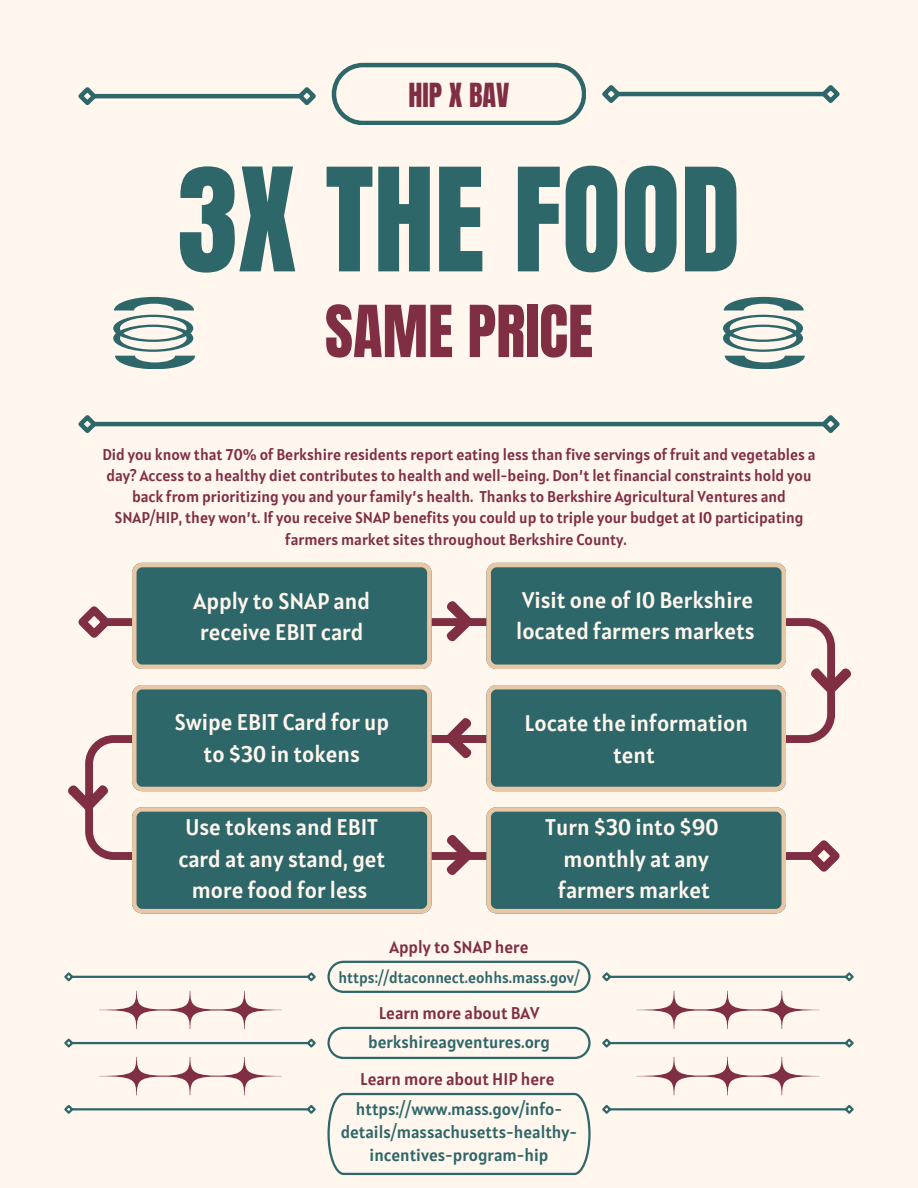
<style>
.page{position:relative;width:918px;height:1188px;background:#fff6ed}
.page>*{position:absolute;margin:0;border:0;box-sizing:border-box;transform-origin:0 0}
.t1{font:121.95px "Anton";color:#2d6769}
.t2{font:60.9px "Anton";color:#7f2e44}
.t3{font:28.2px "Anton";color:#7f2e44}
.t4{font:22.5px/31.5px "Alatsi";color:#fff6ed;text-align:center}
.t5{font:16.95px/23.2px "Alatsi";color:#2d6769;text-align:center}
.t6{font:16.95px "Alatsi";color:#7f2e44}
.t7{font:15.45px/21.1px "Alatsi";color:#7f2e44;text-align:center}
.t8{font:15.45px "Alatsi";color:#2d6769}
</style>
<div class="page">
<svg style="left:113px;top:297px;width:82px;height:72px"></svg>
<svg style="left:723px;top:297px;width:82px;height:72px"></svg>
<hr style="left:617px;top:92px;width:208px;height:4px;background:#2d6769">
<svg style="left:602px;top:85px;width:22px;height:18px"></svg>
<svg style="left:818px;top:85px;width:22px;height:18px"></svg>
<hr style="left:93px;top:94px;width:208px;height:4px;background:#2d6769">
<svg style="left:78px;top:87px;width:23px;height:19px"></svg>
<svg style="left:294px;top:87px;width:22px;height:18px"></svg>
<svg style="left:332px;top:63px;width:254px;height:62px"></svg>
<hr style="left:93px;top:422px;width:732px;height:4px;background:#2d6769">
<svg style="left:78px;top:415px;width:23px;height:18px"></svg>
<svg style="left:818px;top:415px;width:22px;height:18px"></svg>
<svg style="left:117px;top:618px;width:718px;height:120px"></svg>
<svg style="left:78px;top:606px;width:39px;height:32px"></svg>
<svg style="left:85px;top:731px;width:737px;height:129px"></svg>
<svg style="left:801px;top:833px;width:39px;height:39px"></svg>
<svg style="left:132px;top:563px;width:299px;height:106px;background:#41716f"></svg>
<svg style="left:486px;top:563px;width:300px;height:106px;background:#41716f"></svg>
<svg style="left:132px;top:685px;width:299px;height:106px;background:#41716f"></svg>
<svg style="left:486px;top:685px;width:300px;height:106px;background:#41716f"></svg>
<svg style="left:132px;top:807px;width:299px;height:106px;background:#41716f"></svg>
<svg style="left:486px;top:807px;width:300px;height:106px;background:#41716f"></svg>
<svg style="left:444px;top:601px;width:30px;height:43px"></svg>
<svg style="left:444px;top:715px;width:30px;height:45px"></svg>
<svg style="left:444px;top:832px;width:30px;height:43px"></svg>
<svg style="left:809px;top:665px;width:42px;height:31px"></svg>
<svg style="left:68px;top:782px;width:42px;height:31px"></svg>
<svg style="left:327px;top:961px;width:264px;height:32px"></svg>
<svg style="left:327px;top:1027px;width:264px;height:32px"></svg>
<svg style="left:327px;top:1093px;width:264px;height:82px"></svg>
<hr style="left:610px;top:976px;width:236px;height:2px;background:#2d6769">
<svg style="left:602px;top:972px;width:11px;height:10px"></svg>
<svg style="left:843px;top:972px;width:11px;height:10px"></svg>
<hr style="left:610px;top:1042px;width:236px;height:2px;background:#2d6769">
<svg style="left:602px;top:1038px;width:11px;height:10px"></svg>
<svg style="left:843px;top:1038px;width:11px;height:10px"></svg>
<hr style="left:610px;top:1108px;width:236px;height:2px;background:#2d6769">
<svg style="left:602px;top:1104px;width:11px;height:10px"></svg>
<svg style="left:843px;top:1104px;width:11px;height:10px"></svg>
<hr style="left:72px;top:976px;width:236px;height:2px;background:#2d6769">
<svg style="left:64px;top:972px;width:11px;height:10px"></svg>
<svg style="left:305px;top:972px;width:11px;height:10px"></svg>
<hr style="left:72px;top:1042px;width:236px;height:2px;background:#2d6769">
<svg style="left:64px;top:1038px;width:11px;height:10px"></svg>
<svg style="left:305px;top:1038px;width:11px;height:10px"></svg>
<hr style="left:72px;top:1108px;width:236px;height:2px;background:#2d6769">
<svg style="left:64px;top:1105px;width:11px;height:9px"></svg>
<svg style="left:305px;top:1104px;width:11px;height:10px"></svg>
<svg style="left:99px;top:991px;width:183px;height:38px"></svg>
<svg style="left:99px;top:1057px;width:183px;height:38px"></svg>
<svg style="left:637px;top:991px;width:182px;height:38px"></svg>
<svg style="left:637px;top:1057px;width:182px;height:38px"></svg>
<p class="t3" style="left:408px;top:75px;width:103px">HIP X BAV</p>
<p class="t1" style="left:178px;top:133px;width:564px">3X THE FOOD</p>
<p class="t2" style="left:325px;top:288px;width:270px">SAME PRICE</p>
<p class="t7" style="left:102px;top:444px;width:715px">Did you know that 70% of Berkshire residents report eating less than five servings of fruit and vegetables a day? Access to a healthy diet contributes to health and well-being. Don’t let financial constraints hold you back from prioritizing you and your family’s health. Thanks to Berkshire Agricultural Ventures and SNAP/HIP, they won’t. If you receive SNAP benefits you could up to triple your budget at 10 participating farmers market sites throughout Berkshire County.</p>
<p class="t4" style="left:194px;top:585px;width:178px;text-align:left">Apply to SNAP and receive EBIT card</p>
<p class="t4" style="left:516px;top:585px;width:240px;line-height:30.3px;text-align:left">Visit one of 10 Berkshire located farmers markets</p>
<p class="t4" style="left:175px;top:706px;width:216px">Swipe EBIT Card for up to $30 in tokens</p>
<p class="t4" style="left:524px;top:707px;width:225px">Locate the information tent</p>
<p class="t4" style="left:178px;top:811px;width:208px">Use tokens and EBIT card at any stand, get more food for less</p>
<p class="t4" style="left:545px;top:811px;width:175px">Turn $30 into $90 monthly at any farmers market</p>
<p class="t6" style="left:390px;top:936px;width:141px">Apply to SNAP here</p>
<p class="t8" style="left:338px;top:967px;width:243px">https://dtaconnect.eohhs.mass.gov/</p>
<p class="t6" style="left:379px;top:1002px;width:162px">Learn more about BAV</p>
<p class="t5" style="left:368px;top:1031px;width:183px">berkshireagventures.org</p>
<p class="t6" style="left:360px;top:1068px;width:196px">Learn more about HIP here</p>
<p class="t5" style="left:341px;top:1097px;width:238px">https://www.mass.gov/info&shy;details/massachusetts-healthy&shy;incentives-program-hip</p>
</div>
